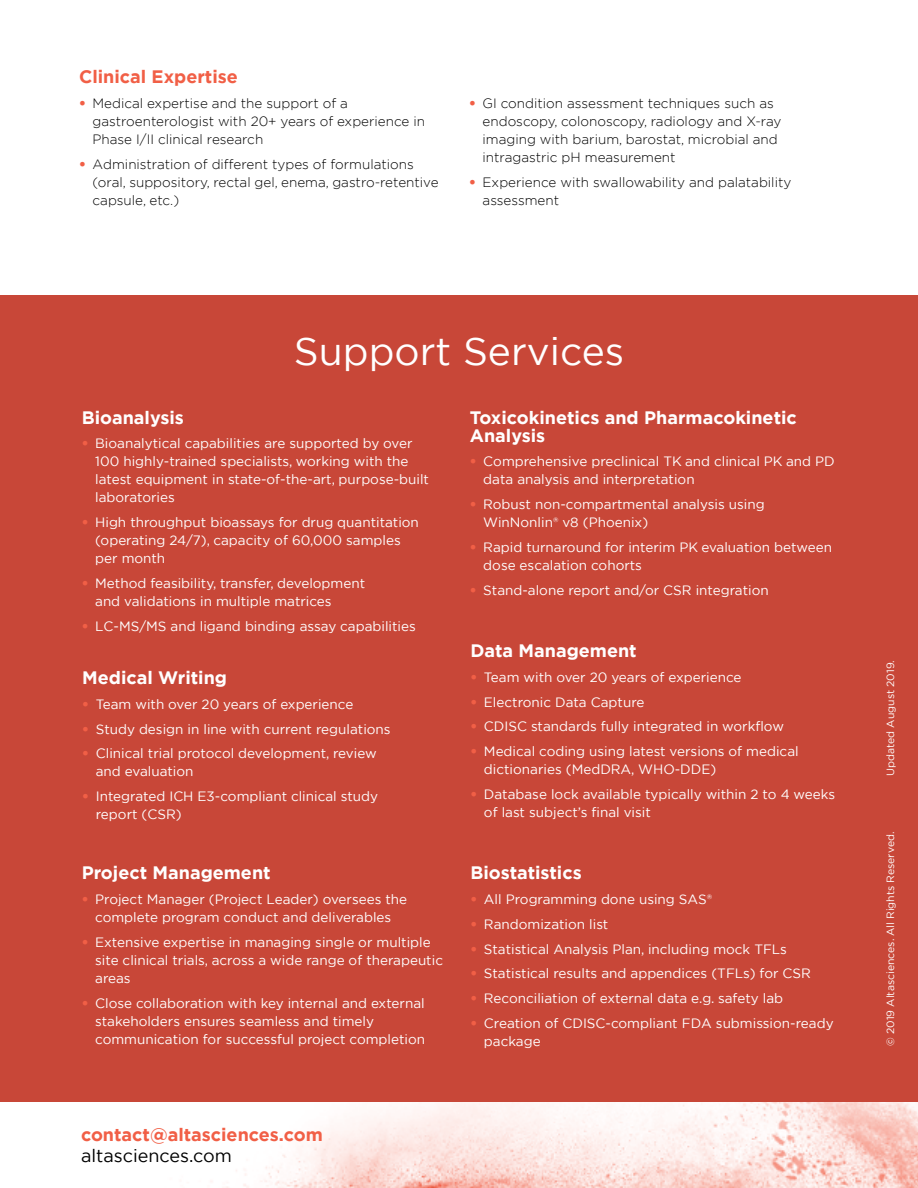
<style>
.page{position:relative;width:918px;height:1188px;background:#fff}
.page>*{position:absolute;margin:0;border:0;box-sizing:border-box;transform-origin:0 0}
.t1{font:39px "Gotham";color:#fff}
.t2{font:700 18px/18px "Gotham";color:#fff}
.t3{font:700 18px "Gotham";color:#f15f46}
.t4{font:18px "Gotham";color:#000}
.t5{font:13.5px/18px "Gotham";color:#fff}
.t6{font:300 13.5px/18px "Gotham";color:#000}
.t7{font:10.5px "Gotham";color:#fff}
.s1{font-weight:900;color:#f15f46}
</style>
<div class="page">
<img style="left:210px;top:1102px;width:708px;height:86px">
<div style="left:0;top:295px;width:918px;height:807px;background:#c84738"></div>
<h2 class="t3" style="left:79px;top:65px;width:160px">Clinical Expertise</h2>
<p class="t6" style="left:93px;top:94px;width:334px;text-indent:-14px"><span class="s1">•</span> Medical expertise and the support of a gastroenterologist with 20+ years of experience in<br>Phase I/II clinical research</p>
<p class="t6" style="left:93px;top:155px;width:348px;text-indent:-14px"><span class="s1">•</span> Administration of different types of formulations (oral, suppository, rectal gel, enema, gastro-retentive capsule, etc.)</p>
<p class="t6" style="left:483px;top:94px;width:300px;text-indent:-14px"><span class="s1">•</span> GI condition assessment techniques such as endoscopy, colonoscopy, radiology and X-ray imaging with barium, barostat, microbial and intragastric pH measurement</p>
<p class="t6" style="left:483px;top:173px;width:310px;text-indent:-14px"><span class="s1">•</span> Experience with swallowability and palatability assessment</p>
<h1 class="t1" style="left:294px;top:326px;width:332px">Support Services</h1>
<h2 class="t2" style="left:470px;top:408px;width:329px">Toxicokinetics and Pharmacokinetic<br>Analysis</h2>
<p class="t5" style="left:483px;top:452px;width:353px;text-indent:-14px"><span class="s1">•</span> Comprehensive preclinical TK and clinical PK and PD data analysis and interpretation</p>
<p class="t5" style="left:483px;top:495px;width:283px;text-indent:-14px"><span class="s1">•</span> Robust non-compartmental analysis using<br>WinNonlin® v8 (Phoenix)</p>
<p class="t5" style="left:483px;top:538px;width:350px;text-indent:-14px"><span class="s1">•</span> Rapid turnaround for interim PK evaluation between dose escalation cohorts</p>
<p class="t5" style="left:470px;top:581px;width:300px"><span class="s1">•</span> Stand-alone report and/or CSR integration</p>
<h2 class="t2" style="left:82px;top:408px;width:104px">Bioanalysis</h2>
<p class="t5" style="left:95px;top:434px;width:335px;text-indent:-14px"><span class="s1">•</span> Bioanalytical capabilities are supported by over 100 highly-trained specialists, working with the latest equipment in state-of-the-art, purpose-built laboratories</p>
<p class="t5" style="left:95px;top:513px;width:325px;text-indent:-14px"><span class="s1">•</span> High throughput bioassays for drug quantitation (operating 24/7), capacity of 60,000 samples per month</p>
<p class="t5" style="left:95px;top:574px;width:271px;text-indent:-14px"><span class="s1">•</span> Method feasibility, transfer, development and validations in multiple matrices</p>
<p class="t5" style="left:82px;top:617px;width:336px"><span class="s1">•</span> LC-MS/MS and ligand binding assay capabilities</p>
<h2 class="t2" style="left:82px;top:669px;width:146px">Medical Writing</h2>
<p class="t5" style="left:82px;top:695px;width:273px"><span class="s1">•</span> Team with over 20 years of experience</p>
<p class="t5" style="left:82px;top:720px;width:310px"><span class="s1">•</span> Study design in line with current regulations</p>
<p class="t5" style="left:96px;top:744px;width:282px;text-indent:-14px"><span class="s1">•</span> Clinical trial protocol development, review and evaluation</p>
<p class="t5" style="left:96px;top:787px;width:284px;text-indent:-14px"><span class="s1">•</span> Integrated ICH E3-compliant clinical study report (CSR)</p>
<h2 class="t2" style="left:470px;top:642px;width:168px">Data Management</h2>
<p class="t5" style="left:470px;top:668px;width:273px"><span class="s1">•</span> Team with over 20 years of experience</p>
<p class="t5" style="left:470px;top:693px;width:176px"><span class="s1">•</span> Electronic Data Capture</p>
<p class="t5" style="left:470px;top:717px;width:315px"><span class="s1">•</span> CDISC standards fully integrated in workflow</p>
<p class="t5" style="left:484px;top:742px;width:316px;text-indent:-14px"><span class="s1">•</span> Medical coding using latest versions of medical dictionaries (MedDRA, WHO-DDE)</p>
<p class="t5" style="left:484px;top:785px;width:353px;text-indent:-14px"><span class="s1">•</span> Database lock available typically within 2 to 4 weeks of last subject’s final visit</p>
<h2 class="t2" style="left:82px;top:864px;width:190px">Project Management</h2>
<p class="t5" style="left:82px;top:890px;width:327px;text-align:center"><span class="s1">•</span> Project Manager (Project Leader) oversees the complete program conduct and deliverables</p>
<p class="t5" style="left:95px;top:933px;width:349px;text-indent:-14px"><span class="s1">•</span> Extensive expertise in managing single or multiple site clinical trials, across a wide range of therapeutic areas</p>
<p class="t5" style="left:95px;top:994px;width:332px;text-indent:-14px"><span class="s1">•</span> Close collaboration with key internal and external stakeholders ensures seamless and timely communication for successful project completion</p>
<h2 class="t2" style="left:470px;top:864px;width:113px">Biostatistics</h2>
<p class="t5" style="left:470px;top:890px;width:243px"><span class="s1">•</span> All Programming done using SAS®</p>
<p class="t5" style="left:470px;top:915px;width:139px"><span class="s1">•</span> Randomization list</p>
<p class="t5" style="left:470px;top:940px;width:318px"><span class="s1">•</span> Statistical Analysis Plan, including mock TFLs</p>
<p class="t5" style="left:470px;top:964px;width:342px"><span class="s1">•</span> Statistical results and appendices (TFLs) for CSR</p>
<p class="t5" style="left:470px;top:989px;width:314px"><span class="s1">•</span> Reconciliation of external data e.g. safety lab</p>
<p class="t5" style="left:484px;top:1014px;width:351px;text-indent:-14px"><span class="s1">•</span> Creation of CDISC-compliant FDA submission-ready package</p>
<h2 class="t3" style="left:81px;top:1123px;width:243px">contact@altasciences.com</h2>
<h2 class="t4" style="left:81px;top:1145px;width:153px">altasciences.com</h2>
<p class="t7" style="left:884px;top:776px;width:117px;rotate:-90deg">Updated August 2019.</p>
<p class="t7" style="left:884px;top:1046px;width:216px;rotate:-90deg">© 2019 Altasciences. All Rights Reserved.</p>
</div>
